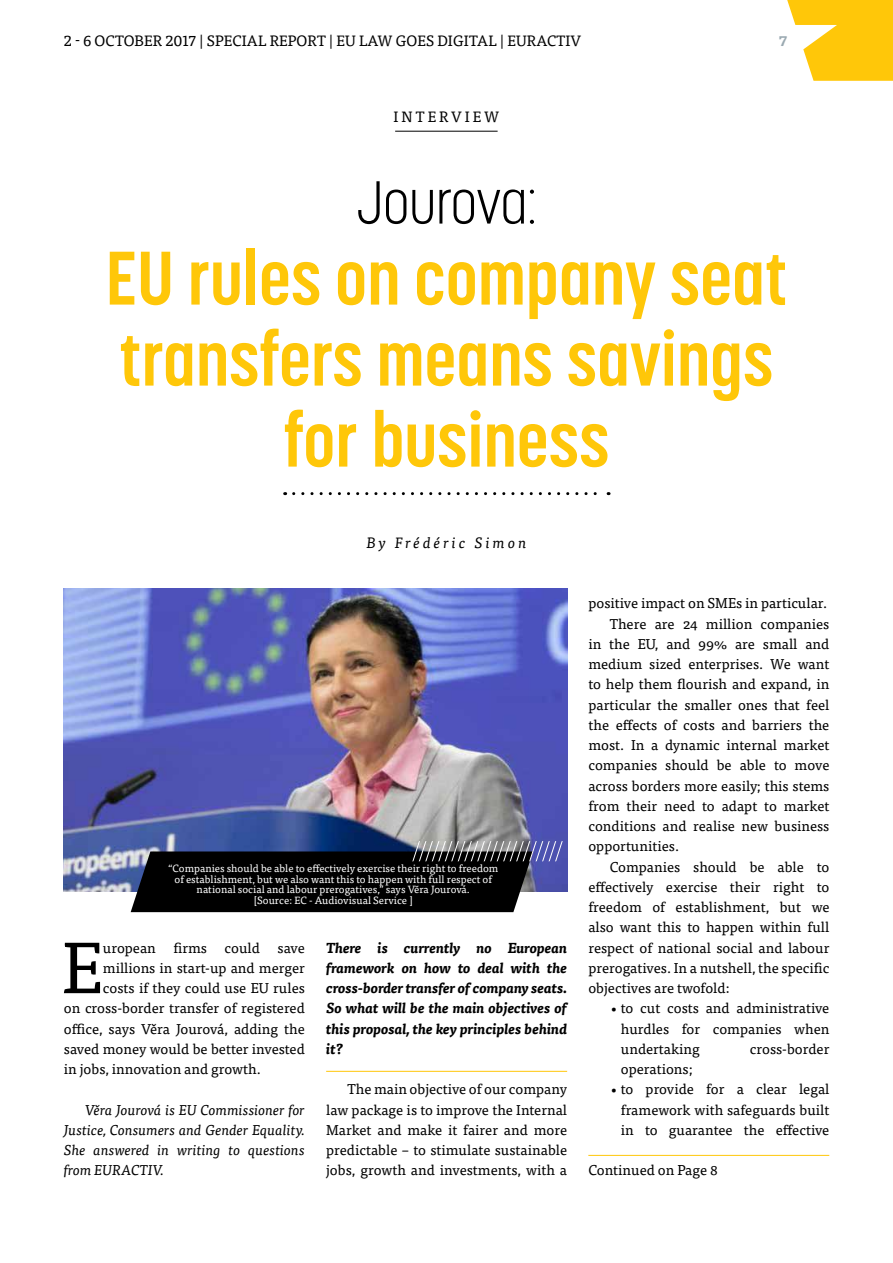
<style>
.page{position:relative;width:893px;height:1263px;background:#fff}
.page>*{position:absolute;margin:0;border:0;box-sizing:border-box;transform-origin:0 0}
.t1{font:700 75px/81px "Korolev Condensed";color:#ffc709;text-align:center}
.t2{font:72.6px "Tisa Pro";color:#000}
.t3{font:300 60px "Korolev Condensed";letter-spacing:-.01em;color:#000}
.t4{font:15px "Tisa Pro";letter-spacing:.01em;color:#000}
.t5{font:italic 15px "Tisa Pro";letter-spacing:.195em;color:#000}
.t6{font:15px "Tisa Pro";letter-spacing:.2em;color:#000}
.t7{font:14.25px/20.2px "Tisa Pro";color:#000;text-align:justify}
.t8{font:italic 700 14.25px/20.2px "Tisa Pro";color:#000;text-align:justify}
.t9{font:italic 14.25px/20.2px "Tisa Pro";color:#000;text-align:justify}
.t10{font:700 14.25px "Tisa Pro";color:#9aa9b1}
.t11{font:10.5px/10.5px "Tisa Pro";color:#fff;text-align:center}
</style>
<div class="page">
<svg style="left:787px;top:0;width:106px;height:81px"></svg>
<hr style="left:326px;top:1071px;width:241px;height:1px;background:#ffc709">
<hr style="left:395px;top:131px;width:103px;height:1px;background:#000">
<svg style="left:294px;top:492px;width:315px;height:3px"></svg>
<img style="left:64px;top:588px;width:503px;height:304px">
<svg style="left:131px;top:841px;width:436px;height:71px"></svg>
<hr style="left:588px;top:1155px;width:241px;height:1px;background:#ffc709">
<p class="t4" style="left:64px;top:30px;width:519px">2 - 6 OCTOBER 2017 | SPECIAL REPORT | EU LAW GOES DIGITAL | EURACTIV</p>
<p class="t10" style="left:779px;top:29px;width:10px">7</p>
<p class="t6" style="left:394px;top:106px;width:107px">INTERVIEW</p>
<h3 class="t3" style="left:356px;top:167px;width:182px">Jourova:</h3>
<h1 class="t1" style="left:105px;top:238px;width:683px">EU rules on company seat transfers means savings for business</h1>
<p class="t5" style="left:366px;top:531px;width:162px">By Frédéric Simon</p>
<p class="t11" style="left:168px;top:863px;width:332px">“Companies should be able to effectively exercise their right to freedom of establishment, but we also want this to happen with full respect of national social and labour prerogatives,” says Vĕra Jourová.<br>[Source: EC - Audiovisual Service ]</p>
<h2 class="t2" style="left:62px;top:914px;width:43px">E</h2>
<p class="t7" style="left:103px;top:937px;width:203px">uropean firms could save</p>
<p class="t7" style="left:103px;top:957px;width:204px">millions in start-up and merger</p>
<p class="t7" style="left:103px;top:977px;width:203px">costs if they could use EU rules</p>
<p class="t7" style="left:64px;top:997px;width:242px">on cross-border transfer of registered</p>
<p class="t7" style="left:64px;top:1018px;width:242px">office, says Věra Jourová, adding the</p>
<p class="t7" style="left:64px;top:1038px;width:242px">saved money would be better invested</p>
<p class="t7" style="left:64px;top:1058px;width:198px">in jobs, innovation and growth.</p>
<p class="t9" style="left:64px;top:1099px;width:242px;text-indent:21px">Věra Jourová is EU Commissioner for Justice, Consumers and Gender Equality.<br>She answered in writing to questions from EURACTIV.</p>
<p class="t8" style="left:326px;top:937px;width:243px">There is currently no European framework on how to deal with the cross-border transfer of company seats.<br>So what will be the main objectives of this proposal, the key principles behind it?</p>
<p class="t7" style="left:326px;top:1078px;width:243px;text-indent:21px">The main objective of our company law package is to improve the Internal Market and make it fairer and more predictable – to stimulate sustainable jobs, growth and investments, with a</p>
<p class="t7" style="left:588px;top:592px;width:240px">positive impact on SMEs in particular.</p>
<p class="t7" style="left:610px;top:613px;width:221px">There are 24 million companies</p>
<p class="t7" style="left:588px;top:633px;width:242px">in the EU, and 99% are small and</p>
<p class="t7" style="left:588px;top:653px;width:242px">medium sized enterprises. We want</p>
<p class="t7" style="left:588px;top:673px;width:242px">to help them flourish and expand, in</p>
<p class="t7" style="left:588px;top:694px;width:242px">particular the smaller ones that feel</p>
<p class="t7" style="left:588px;top:714px;width:242px">the effects of costs and barriers the</p>
<p class="t7" style="left:588px;top:734px;width:242px">most. In a dynamic internal market</p>
<p class="t7" style="left:588px;top:754px;width:242px">companies should be able to move</p>
<p class="t7" style="left:588px;top:775px;width:242px">across borders more easily; this stems</p>
<p class="t7" style="left:588px;top:795px;width:242px">from their need to adapt to market</p>
<p class="t7" style="left:588px;top:815px;width:242px">conditions and realise new business</p>
<p class="t7" style="left:588px;top:835px;width:92px">opportunities.</p>
<p class="t7" style="left:610px;top:856px;width:221px">Companies should be able to</p>
<p class="t7" style="left:588px;top:876px;width:242px">effectively exercise their right to</p>
<p class="t7" style="left:588px;top:896px;width:242px">freedom of establishment, but we</p>
<p class="t7" style="left:588px;top:916px;width:242px">also want this to happen within full</p>
<p class="t7" style="left:588px;top:937px;width:242px">respect of national social and labour</p>
<p class="t7" style="left:588px;top:957px;width:242px">prerogatives. In a nutshell, the specific</p>
<p class="t7" style="left:588px;top:977px;width:143px">objectives are twofold:</p>
<p class="t7" style="left:621px;top:997px;width:210px;text-indent:-11px">• to cut costs and administrative hurdles for companies when undertaking</p>
<p class="t7" style="left:750px;top:1038px;width:81px">cross-border</p>
<p class="t7" style="left:621px;top:1058px;width:73px">operations;</p>
<p class="t7" style="left:621px;top:1078px;width:210px;text-indent:-11px">• to provide for a clear legal framework with safeguards built in to guarantee the effective</p>
<p class="t7" style="left:588px;top:1159px;width:131px">Continued on Page 8</p>
</div>
